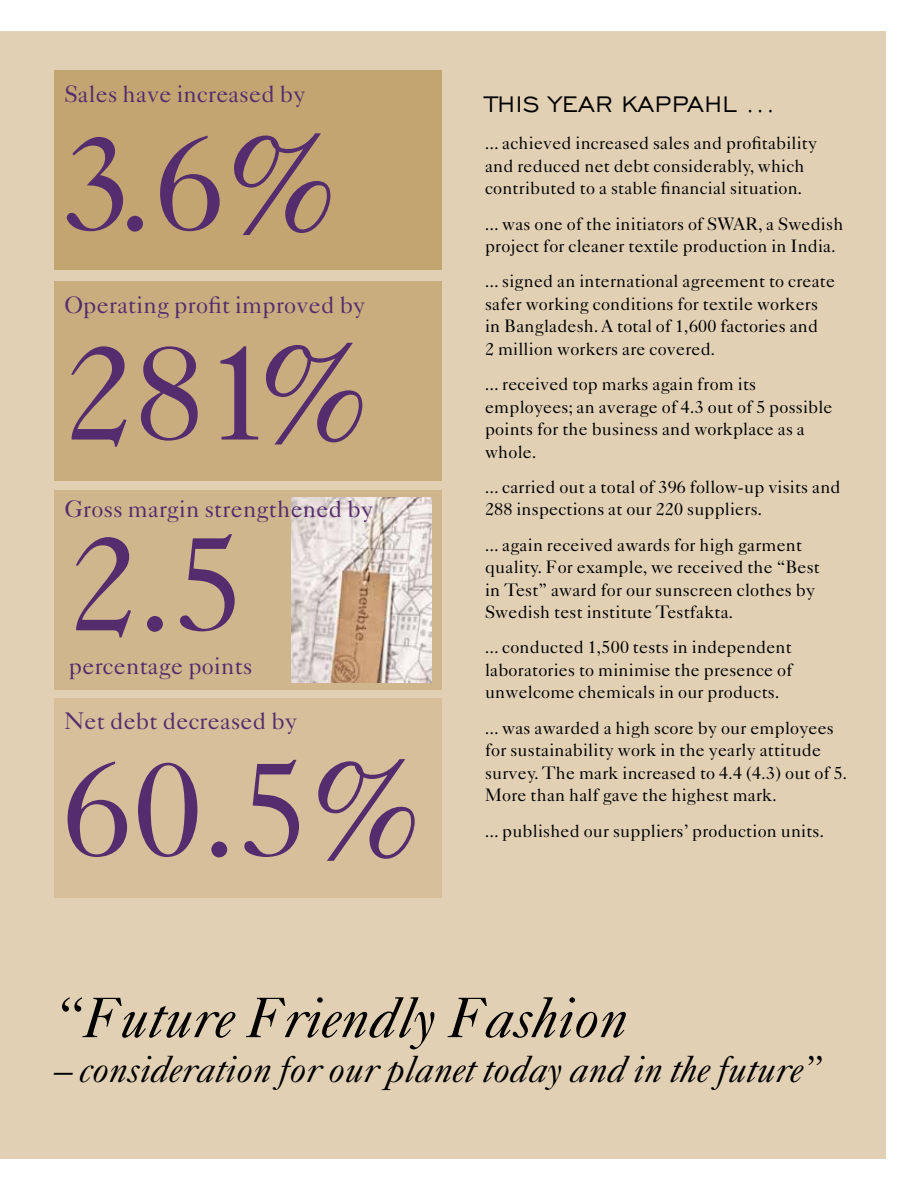
<style>
.page{position:relative;width:915px;height:1191px;background:#fff}
.page>*{position:absolute;margin:0;border:0;box-sizing:border-box;transform-origin:0 0}
.t1{font:138px/209.4px "Caslon 540 LT Std";color:#552c6d}
.t2{font:italic 57px "Caslon 540 LT Std";color:#000}
.t3{font:italic 37.5px "Caslon 540 LT Std";color:#000}
.t4{font:28.5px "Engravers Gothic TL";letter-spacing:.02em;color:#000}
.t5{font:24px "Caslon 540 LT Std";letter-spacing:.01em;color:#552c6d}
.t6{font:18px/22.5px "Caslon 540 LT Std";letter-spacing:.01em;color:#000}
</style>
<div class="page">
<div style="left:0;top:32px;width:884px;height:1127px;background:#e2d0b5"></div>
<div style="left:54px;top:70px;width:387px;height:200px;background:#c3a572"></div>
<div style="left:54px;top:281px;width:387px;height:200px;background:#c9ad7f"></div>
<div style="left:54px;top:698px;width:387px;height:200px;background:#d6bf9a"></div>
<div style="left:54px;top:489px;width:387px;height:200px;background:#d0b68c"></div>
<img style="left:291px;top:497px;width:140px;height:185px">
<h3 class="t5" style="left:64px;top:80px;width:243px">Sales have increased by</h3>
<h1 class="t1" style="left:63px;top:77px;width:311px">3.6%<br>281%</h1>
<h3 class="t5" style="left:64px;top:290px;width:302px">Operating profit improved by</h3>
<h3 class="t5" style="left:64px;top:494px;width:310px">Gross margin strengthened by</h3>
<h1 class="t1" style="left:69px;top:477px;width:177px">2.5</h1>
<h3 class="t5" style="left:69px;top:651px;width:185px">percentage points</h3>
<h3 class="t5" style="left:64px;top:706px;width:234px">Net debt decreased by</h3>
<h1 class="t1" style="left:63px;top:703px;width:363px">60.5%</h1>
<h3 class="t4" style="left:485px;top:89px;width:291px">THIS YEAR KAPPAHL ...</h3>
<p class="t6" style="left:485px;top:132px;width:333px">... achieved increased sales and profitability and reduced net debt considerably, which contributed to a stable financial situation.</p>
<p class="t6" style="left:485px;top:212px;width:359px">... was one of the initiators of SWAR, a Swedish project for cleaner textile production in India.</p>
<p class="t6" style="left:485px;top:270px;width:351px">... signed an international agreement to create safer working conditions for textile workers in Bangladesh. A total of 1,600 factories and<br>2 million workers are covered.</p>
<p class="t6" style="left:485px;top:372px;width:349px">... received top marks again from its employees; an average of 4.3 out of 5 possible points for the business and workplace as a whole.</p>
<p class="t6" style="left:485px;top:475px;width:357px">... carried out a total of 396 follow-up visits and<br>288 inspections at our 220 suppliers.</p>
<p class="t6" style="left:485px;top:533px;width:336px">... again received awards for high garment quality. For example, we received the “Best in Test” award for our sunscreen clothes by Swedish test institute Testfakta.</p>
<p class="t6" style="left:485px;top:636px;width:309px;text-align:justify">... conducted 1,500 tests in independent laboratories to minimise the presence of unwelcome chemicals in our products.</p>
<p class="t6" style="left:485px;top:716px;width:364px">... was awarded a high score by our employees for sustainability work in the yearly attitude survey. The mark increased to 4.4 (4.3) out of 5.<br>More than half gave the highest mark.</p>
<p class="t6" style="left:485px;top:819px;width:340px">... published our suppliers’ production units.</p>
<h2 class="t2" style="left:54px;top:983px;width:575px">“Future Friendly Fashion</h2>
<h3 class="t3" style="left:54px;top:1047px;width:769px">– consideration for our planet today and in the future”</h3>
</div>
